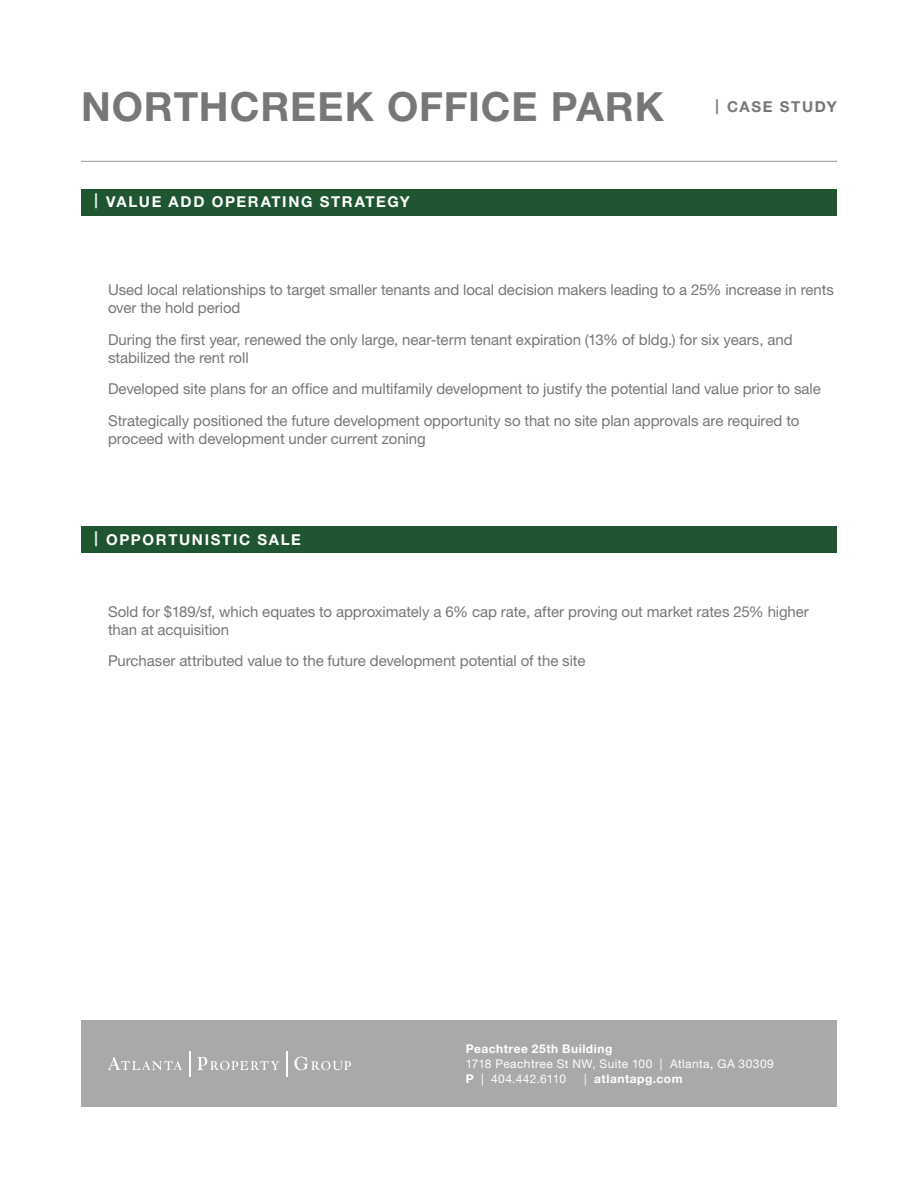
<style>
.page{position:relative;width:918px;height:1188px;background:#fff}
.page>*{position:absolute;margin:0;border:0;box-sizing:border-box;transform-origin:0 0}
.t1{font:700 40.2px "Helvetica Neue LT Std";letter-spacing:.025em;color:#77777a}
.t2{font:15px/18px "Helvetica Neue LT Std";letter-spacing:-.005em;color:#77777a}
.t3{font:700 15px "Helvetica Neue LT Std";letter-spacing:.11em;color:#fff}
.t4{font:700 15px "Helvetica Neue LT Std";letter-spacing:.105em;color:#77777a}
.t5{font:12px/15px "Helvetica Neue LT Std";letter-spacing:.03em;color:#fff}
.t6{font:700 12px "Helvetica Neue LT Std";letter-spacing:.045em;color:#fff}
.s1{font-weight:700}
.s2{font-weight:400}
</style>
<div class="page">
<div style="left:81px;top:1020px;width:756px;height:87px;background:#a9a8aa"></div>
<svg style="left:108px;top:1057px;width:74px;height:13px"></svg>
<svg style="left:197px;top:1057px;width:82px;height:13px"></svg>
<svg style="left:294px;top:1057px;width:57px;height:13px"></svg>
<svg style="left:189px;top:1051px;width:1px;height:25px"></svg>
<hr style="left:286px;top:1051px;width:2px;height:25px;background:#fff">
<hr style="left:81px;top:161px;width:756px;height:1px;background:#939598">
<div style="left:81px;top:526px;width:756px;height:27px;background:#205532"></div>
<div style="left:81px;top:189px;width:756px;height:27px;background:#205532"></div>
<p class="t1" style="left:81px;top:82px;width:584px">NORTHCREEK OFFICE PARK</p>
<p class="t3" style="left:94px;top:192px;width:317px">| VALUE ADD OPERATING STRATEGY</p>
<p class="t4" style="left:715px;top:98px;width:123px">| CASE STUDY</p>
<p class="t2" style="left:108px;top:281px;width:727px">Used local relationships to target smaller tenants and local decision makers leading to a 25% increase in rents over the hold period</p>
<p class="t2" style="left:108px;top:330px;width:686px">During the first year, renewed the only large, near-term tenant expiration (13% of bldg.) for six years, and stabilized the rent roll</p>
<p class="t2" style="left:108px;top:380px;width:714px">Developed site plans for an office and multifamily development to justify the potential land value prior to sale</p>
<p class="t2" style="left:108px;top:411px;width:693px">Strategically positioned the future development opportunity so that no site plan approvals are required to proceed with development under current zoning</p>
<p class="t3" style="left:94px;top:530px;width:208px">| OPPORTUNISTIC SALE</p>
<p class="t2" style="left:108px;top:602px;width:702px">Sold for $189/sf, which equates to approximately a 6% cap rate, after proving out market rates 25% higher than at acquisition</p>
<p class="t2" style="left:108px;top:652px;width:479px">Purchaser attributed value to the future development potential of the site</p>
<p class="t6" style="left:466px;top:1041px;width:148px">Peachtree 25th Building</p>
<p class="t5" style="left:466px;top:1056px;width:310px">1718 Peachtree St NW, Suite 100 | Atlanta, GA 30309<br><span class="s1">P</span> | 404.442.6110</p>
<p class="t6" style="left:584px;top:1071px;width:100px"><span class="s2">|</span> atlantapg.com</p>
</div>
